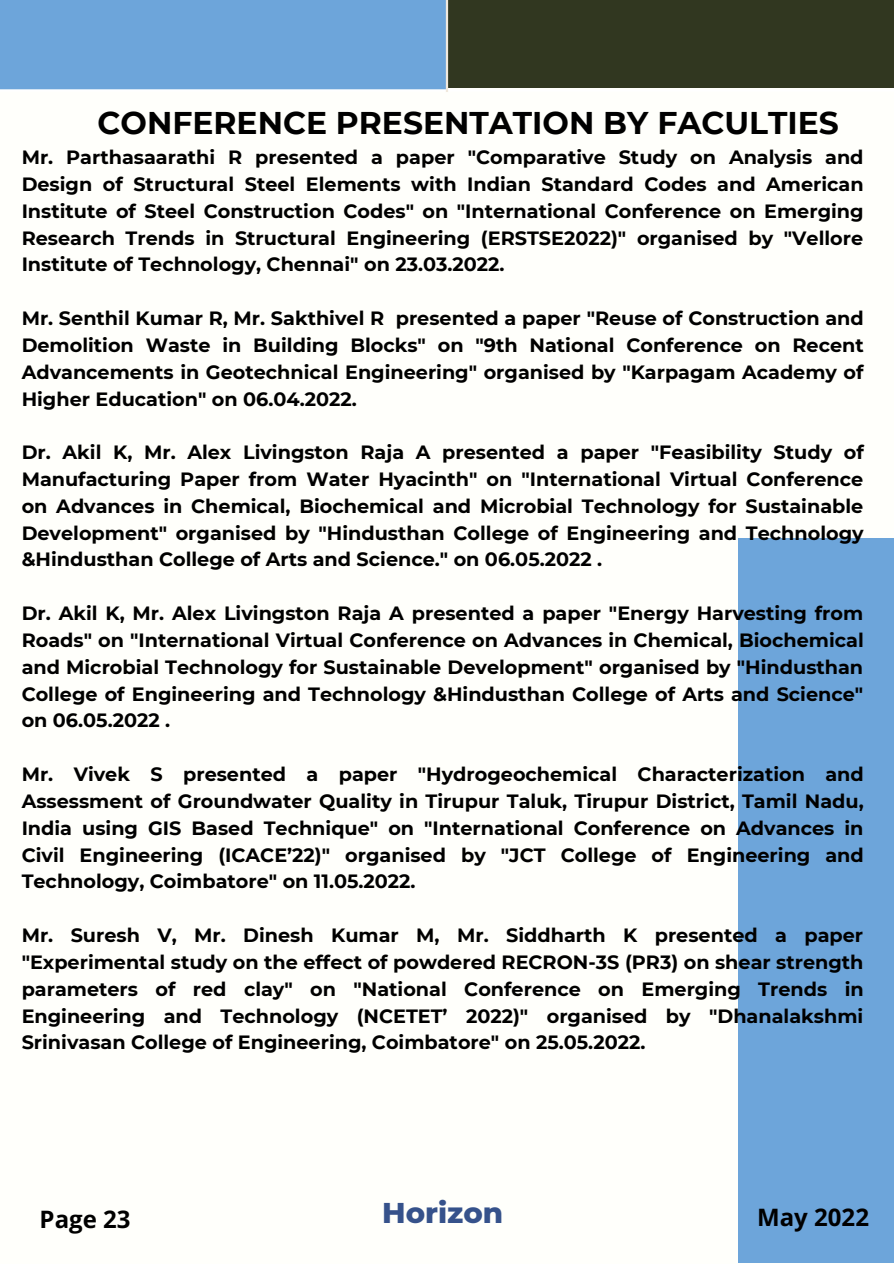
<style>
.page{position:relative;width:894px;height:1264px;background:#fff}
.page>*{position:absolute;margin:0;border:0;box-sizing:border-box;transform-origin:0 0}
.t1{font:700 31.35px "Montserrat";color:#000}
.t2{font:800 29.25px "Montserrat";color:#36528b}
.t3{font:700 24px "Open Sans";color:#000}
.t4{font:700 19.2px/26.8px "Montserrat";color:#000;text-align:justify}
</style>
<div class="page">
<div style="left:0;top:0;width:893px;height:1263px;background:#fffffb"></div>
<div style="left:0;top:0;width:447px;height:91px;background:#6da5da"></div>
<div style="left:447px;top:0;width:446px;height:87px;background:#313720"></div>
<hr style="left:0;top:89px;width:893px;height:3px;background:#fff">
<hr style="left:445px;top:0;width:3px;height:92px;background:#f1e9dd">
<div style="left:737px;top:538px;width:156px;height:724px;background:#6da5da"></div>
<p class="t1" style="left:98px;top:103px;width:742px">CONFERENCE PRESENTATION BY FACULTIES</p>
<p class="t4" style="left:22px;top:144px;width:843px">Mr. Parthasaarathi R presented a paper "Comparative Study on Analysis and Design of Structural Steel Elements with Indian Standard Codes and American Institute of Steel Construction Codes" on "International Conference on Emerging Research Trends in Structural Engineering (ERSTSE2022)" organised by "Vellore Institute of Technology, Chennai" on 23.03.2022.</p>
<p class="t4" style="left:22px;top:305px;width:843px">Mr. Senthil Kumar R, Mr. Sakthivel R presented a paper "Reuse of Construction and Demolition Waste in Building Blocks" on "9th National Conference on Recent Advancements in Geotechnical Engineering" organised by "Karpagam Academy of Higher Education" on 06.04.2022.</p>
<p class="t4" style="left:22px;top:439px;width:843px">Dr. Akil K, Mr. Alex Livingston Raja A presented a paper "Feasibility Study of Manufacturing Paper from Water Hyacinth" on "International Virtual Conference on Advances in Chemical, Biochemical and Microbial Technology for Sustainable Development" organised by "Hindusthan College of Engineering and Technology &amp;Hindusthan College of Arts and Science." on 06.05.2022 .</p>
<p class="t4" style="left:22px;top:600px;width:843px">Dr. Akil K, Mr. Alex Livingston Raja A presented a paper "Energy Harvesting from Roads" on "International Virtual Conference on Advances in Chemical, Biochemical and Microbial Technology for Sustainable Development" organised by "Hindusthan College of Engineering and Technology &amp;Hindusthan College of Arts and Science" on 06.05.2022 .</p>
<p class="t4" style="left:22px;top:760px;width:843px">Mr. Vivek S presented a paper "Hydrogeochemical Characterization and Assessment of Groundwater Quality in Tirupur Taluk, Tirupur District, Tamil Nadu, India using GIS Based Technique" on "International Conference on Advances in Civil Engineering (ICACE’22)" organised by "JCT College of Engineering and Technology, Coimbatore" on 11.05.2022.</p>
<p class="t4" style="left:22px;top:921px;width:843px">Mr. Suresh V, Mr. Dinesh Kumar M, Mr. Siddharth K presented a paper "Experimental study on the effect of powdered RECRON-3S (PR3) on shear strength parameters of red clay" on "National Conference on Emerging Trends in Engineering and Technology (NCETET’ 2022)" organised by "Dhanalakshmi Srinivasan College of Engineering, Coimbatore" on 25.05.2022.</p>
<p class="t3" style="left:40px;top:1202px;width:92px">Page 23</p>
<p class="t2" style="left:382px;top:1195px;width:123px">Horizon</p>
<p class="t3" style="left:757px;top:1200px;width:113px">May 2022</p>
</div>
